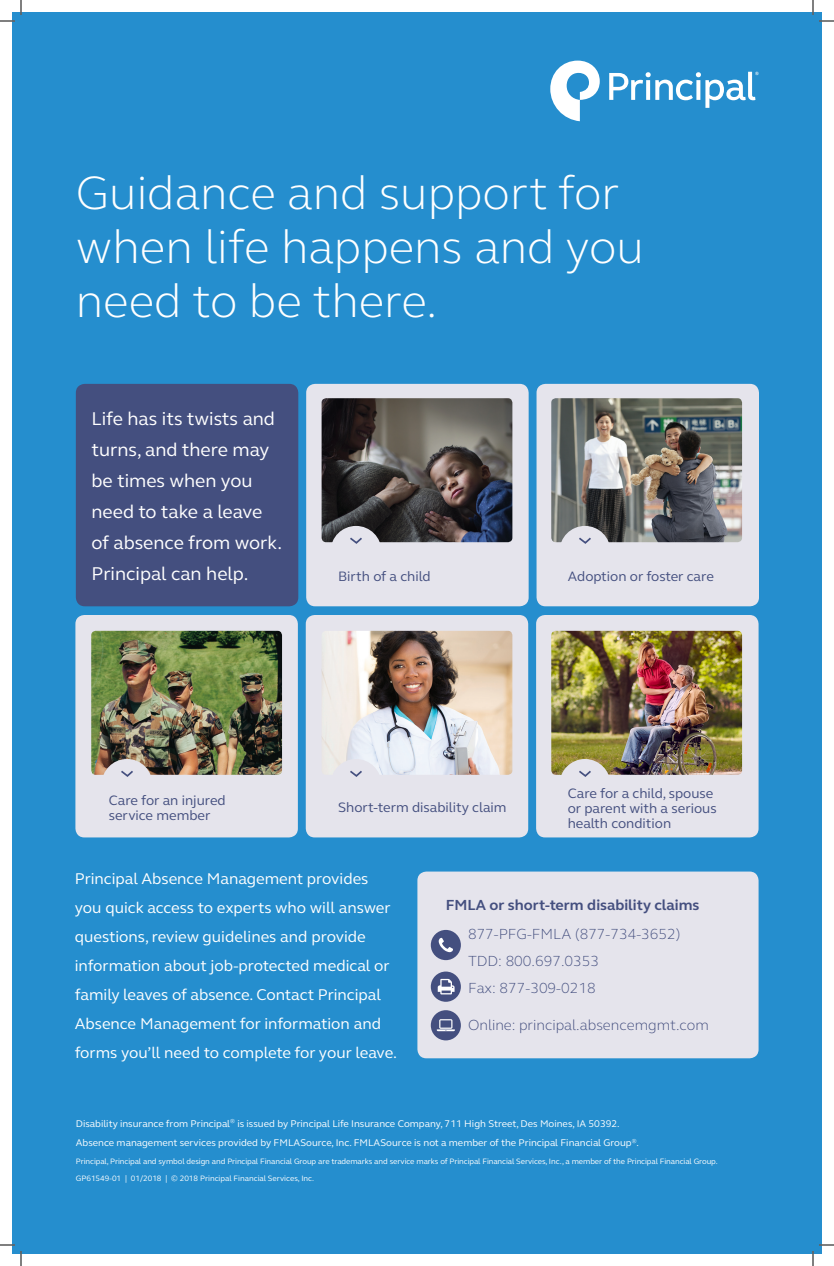
<style>
.page{position:relative;width:834px;height:1266px;background:#fff}
.page>*{position:absolute;margin:0;border:0;box-sizing:border-box;transform-origin:0 0}
.t1{font:300 48px/54px "FS Elliot Pro";color:#fff}
.t2{font:19px/31px "FS Elliot Pro";color:#fff}
.t3{font:16px/29px "FS Elliot Pro";color:#fff}
.t4{font:300 15px/26.9px "FS Elliot Pro";color:#444f7f}
.t5{font:700 15px "FS Elliot Pro";color:#444f7f}
.t6{font:14px/15px "FS Elliot Pro";color:#444f7f}
.t7{font:10px/19.5px "FS Elliot Pro";color:#fff}
.t8{font:8px/16.5px "FS Elliot Pro";letter-spacing:-.01em;color:#fff}
</style>
<div class="page">
<div style="left:12px;top:12px;width:810px;height:1242px;background:#258ece"></div>
<div style="left:417px;top:872px;width:342px;height:186px;background:#e5e4ec;border-radius:9px"></div>
<div style="left:76px;top:384px;width:222px;height:222px;background:#444f7f;border-radius:9px"></div>
<svg style="left:550px;top:61px;width:50px;height:60px"></svg>
<svg style="left:609px;top:72px;width:150px;height:36px"></svg>
<div style="left:306px;top:384px;width:223px;height:222px;background:#e5e4ec;border-radius:9px"></div>
<div style="left:537px;top:384px;width:222px;height:222px;background:#e5e4ec;border-radius:9px"></div>
<div style="left:75px;top:615px;width:223px;height:222px;background:#e5e4ec;border-radius:9px"></div>
<div style="left:306px;top:615px;width:222px;height:222px;background:#e5e4ec;border-radius:9px"></div>
<div style="left:536px;top:615px;width:223px;height:222px;background:#e5e4ec;border-radius:9px"></div>
<img style="left:91px;top:631px;width:191px;height:144px">
<img style="left:322px;top:631px;width:190px;height:144px">
<img style="left:551px;top:631px;width:191px;height:144px">
<img style="left:322px;top:398px;width:190px;height:144px">
<img style="left:551px;top:398px;width:191px;height:144px">
<svg style="left:331px;top:526px;width:50px;height:18px"></svg>
<svg style="left:560px;top:526px;width:50px;height:18px"></svg>
<svg style="left:331px;top:759px;width:50px;height:18px"></svg>
<svg style="left:560px;top:759px;width:50px;height:18px"></svg>
<svg style="left:102px;top:759px;width:50px;height:18px"></svg>
<div style="left:431px;top:930px;width:30px;height:30px;background:#444f7f;border-radius:50%"></div>
<svg style="left:439px;top:938px;width:14px;height:14px"></svg>
<div style="left:431px;top:1010px;width:30px;height:30px;background:#444f7f;border-radius:50%"></div>
<svg style="left:437px;top:1019px;width:18px;height:12px"></svg>
<div style="left:431px;top:972px;width:30px;height:30px;background:#444f7f;border-radius:50%"></div>
<svg style="left:438px;top:979px;width:17px;height:15px"></svg>
<svg style="left:0;top:0;width:22px;height:22px"></svg>
<svg style="left:0;top:1244px;width:22px;height:22px"></svg>
<svg style="left:812px;top:0;width:22px;height:22px"></svg>
<svg style="left:812px;top:1244px;width:22px;height:22px"></svg>
<h1 class="t1" style="left:76px;top:164px;width:570px">Guidance and support for when life happens and you need to be there.</h1>
<p class="t2" style="left:92px;top:402px;width:192px">Life has its twists and turns, and there may be times when you need to take a leave of absence from work.<br>Principal can help.</p>
<p class="t6" style="left:338px;top:568px;width:94px">Birth of a child</p>
<p class="t6" style="left:568px;top:568px;width:148px">Adoption or foster care</p>
<p class="t6" style="left:109px;top:792px;width:118px">Care for an injured service member</p>
<p class="t6" style="left:338px;top:799px;width:170px">Short-term disability claim</p>
<p class="t6" style="left:568px;top:785px;width:150px">Care for a child, spouse or parent with a serious health condition</p>
<p class="t3" style="left:75px;top:863px;width:324px">Principal Absence Management provides you quick access to experts who will answer questions, review guidelines and provide information about job-protected medical or family leaves of absence. Contact Principal Absence Management for information and forms you’ll need to complete for your leave.</p>
<p class="t5" style="left:446px;top:895px;width:255px">FMLA or short-term disability claims</p>
<p class="t4" style="left:468px;top:920px;width:214px">877-PFG-FMLA (877-734-3652)<br>TDD: 800.697.0353<br>Fax: 877-309-0218</p>
<p class="t4" style="left:468px;top:1011px;width:242px">Online: principal.absencemgmt.com</p>
<p class="t7" style="left:76px;top:1113px;width:565px">Disability insurance from Principal<sup>®</sup> is issued by Principal Life Insurance Company, 711 High Street, Des Moines, IA 50392.<br>Absence management services provided by FMLASource, Inc. FMLASource is not a member of the Principal Financial Group<sup>®</sup>.</p>
<p class="t8" style="left:76px;top:1153px;width:643px">Principal, Principal and symbol design and Principal Financial Group are trademarks and service marks of Principal Financial Services, Inc., a member of the Principal Financial Group.<br>GP61549-01 | 01/2018 | © 2018 Principal Financial Services, Inc.</p>
</div>
